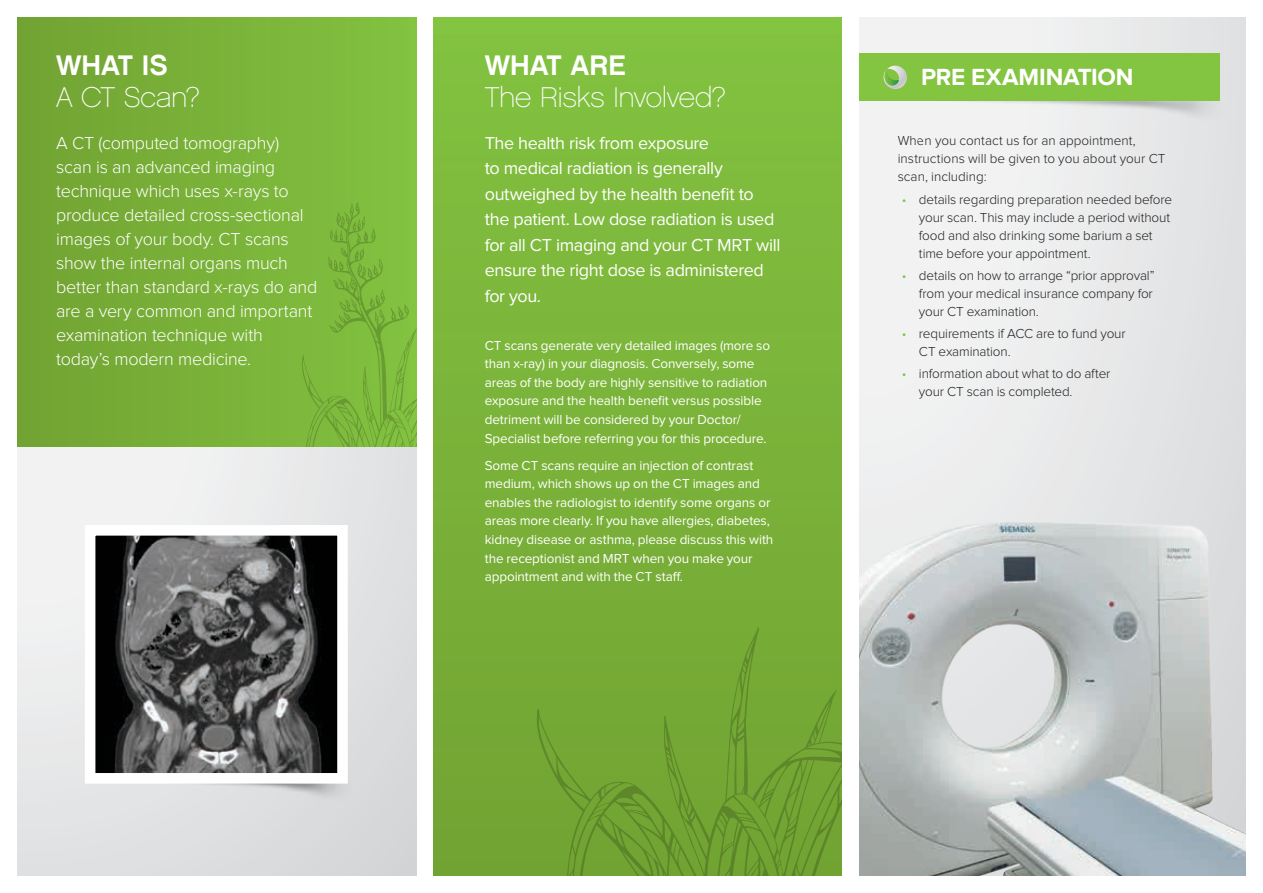
<style>
.page{position:relative;width:1263px;height:893px;background:#fff}
.page>*{position:absolute;margin:0;border:0;box-sizing:border-box;transform-origin:0 0}
.t1{font:28.5px "Chalet Paris Nineteen Sixty";letter-spacing:-.015em;color:#fff}
.t2{font:28.5px "Chalet New York Nineteen Sixty";letter-spacing:-.005em;color:#fff}
.t3{font:700 24.3px "Proxima Nova";letter-spacing:-.01em;color:#fff}
.t4{font:300 18px/24px "Proxima Nova";letter-spacing:-.015em;color:#fff}
.t5{font:18px/25.5px "Proxima Nova";letter-spacing:-.02em;color:#fff}
.t6{font:13.5px/18.6px "Proxima Nova";letter-spacing:-.01em;color:#fff}
.t7{font:300 13.5px/18px "Proxima Nova";letter-spacing:-.01em;color:#231f20}
.s1{color:#83c441}
</style>
<div class="page">
<div style="left:434px;top:17px;width:408px;height:859px;background:linear-gradient(to bottom,#82c240,#72a332)"></div>
<svg style="left:494px;top:627px;width:348px;height:249px;background:#71a433"></svg>
<div style="left:17px;top:392px;width:400px;height:484px;background:linear-gradient(to right,#efeff0,#dcdddf)"></div>
<div style="left:17px;top:17px;width:400px;height:430px;background:linear-gradient(to right,#72a332,#82c240)"></div>
<svg style="left:264px;top:202px;width:153px;height:245px;background:#7cb83c"></svg>
<div style="left:859px;top:17px;width:387px;height:859px;background:linear-gradient(to right,#f5f5f5,#dfe1e1)"></div>
<img style="left:859px;top:479px;width:387px;height:397px">
<img style="left:919px;top:76px;width:327px;height:65px">
<div style="left:859px;top:54px;width:361px;height:47px;background:#83c441"></div>
<svg style="left:883px;top:66px;width:24px;height:23px"></svg>
<img style="left:90px;top:754px;width:283px;height:65px">
<img style="left:97px;top:537px;width:239px;height:235px">
<div style="left:85px;top:525px;width:263px;height:259px;border:11px solid #fff"></div>
<h1 class="t2" style="left:56px;top:48px;width:113px">WHAT IS</h1>
<h1 class="t1" style="left:56px;top:80px;width:145px">A CT Scan?</h1>
<p class="t4" style="left:56px;top:132px;width:263px">A CT (computed tomography) scan is an advanced imaging technique which uses x-rays to produce detailed cross-sectional images of your body. CT scans show the internal organs much better than standard x-rays do and are a very common and important examination technique with today’s modern medicine.</p>
<h1 class="t2" style="left:485px;top:48px;width:143px">WHAT ARE</h1>
<h1 class="t1" style="left:485px;top:80px;width:242px">The Risks Involved?</h1>
<h3 class="t5" style="left:485px;top:131px;width:297px">The health risk from exposure<br>to medical radiation is generally outweighed by the health benefit to the patient. Low dose radiation is used for all CT imaging and your CT MRT will ensure the right dose is administered for you.</h3>
<p class="t6" style="left:485px;top:336px;width:287px">CT scans generate very detailed images (more so than x-ray) in your diagnosis. Conversely, some areas of the body are highly sensitive to radiation exposure and the health benefit versus possible detriment will be considered by your Doctor/ Specialist before referring you for this procedure.</p>
<p class="t6" style="left:485px;top:456px;width:290px">Some CT scans require an injection of contrast medium, which shows up on the CT images and enables the radiologist to identify some organs or areas more clearly. If you have allergies, diabetes, kidney disease or asthma, please discuss this with the receptionist and MRT when you make your appointment and with the CT staff.</p>
<h2 class="t3" style="left:921px;top:66px;width:214px">PRE EXAMINATION</h2>
<p class="t7" style="left:898px;top:132px;width:269px">When you contact us for an appointment, instructions will be given to you about your CT scan, including:</p>
<p class="t7" style="left:919px;top:191px;width:255px;text-indent:-17px"><span class="s1">•</span> details regarding preparation needed before your scan. This may include a period without food and also drinking some barium a set time before your appointment.</p>
<p class="t7" style="left:919px;top:267px;width:237px;text-indent:-17px"><span class="s1">•</span> details on how to arrange “prior approval” from your medical insurance company for your CT examination.</p>
<p class="t7" style="left:919px;top:325px;width:208px;text-indent:-17px"><span class="s1">•</span> requirements if ACC are to fund your<br>CT examination.</p>
<p class="t7" style="left:919px;top:365px;width:193px;text-indent:-17px"><span class="s1">•</span> information about what to do after your CT scan is completed.</p>
</div>
